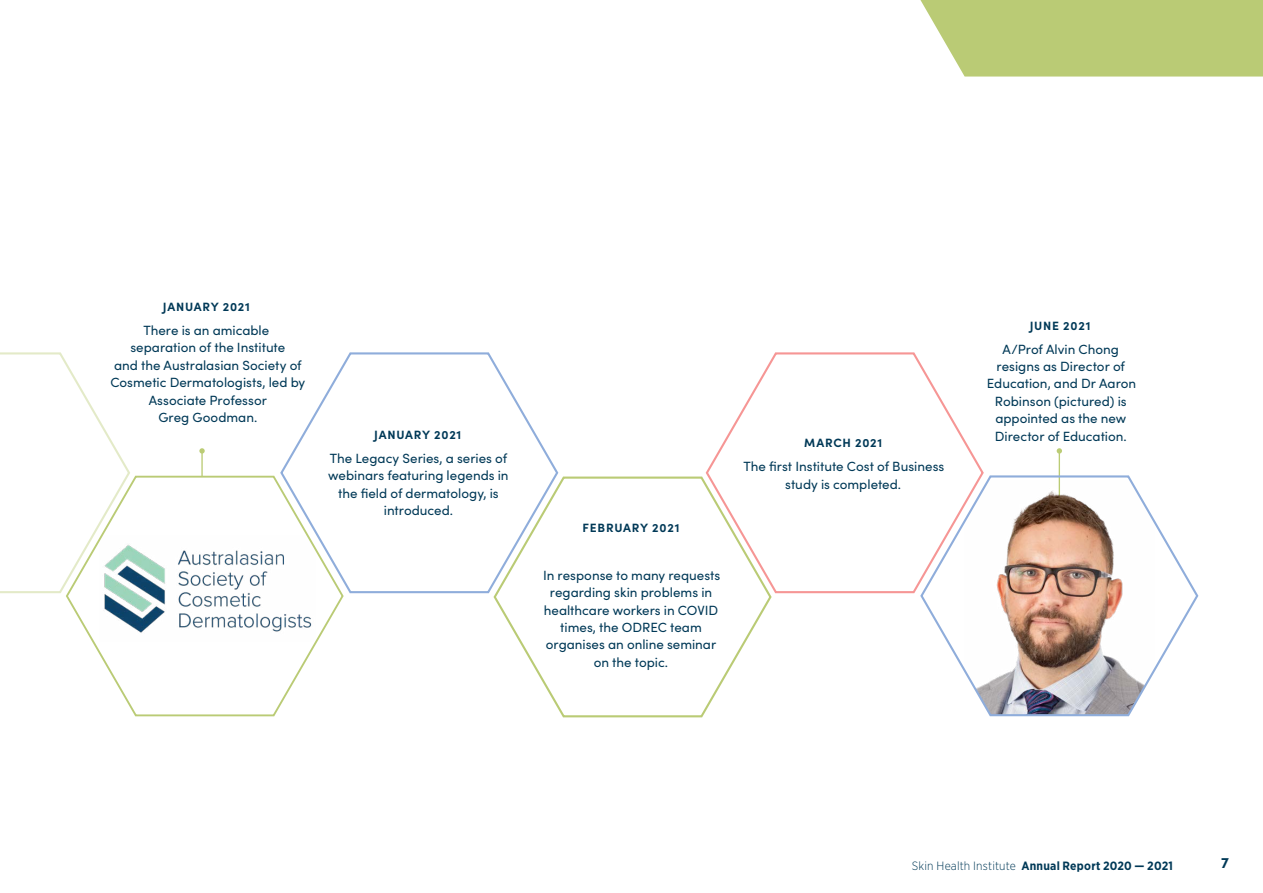
<style>
.page{position:relative;width:1263px;height:893px;background:#fff}
.page>*{position:absolute;margin:0;border:0;box-sizing:border-box;transform-origin:0 0}
.t1{font:700 15px "Sofia Pro";color:#013957}
.t2{font:13.35px/17.4px "Sofia Pro";color:#013957;text-align:center}
.t3{font:700 12px "Sofia Pro";letter-spacing:.065em;color:#013957}
.t4{font:700 12px "Gotham Narrow";letter-spacing:.02em;color:#013957}
.s1{font-weight:300}
</style>
<div class="page">
<svg style="left:0;top:352px;width:130px;height:242px"></svg>
<svg style="left:920px;top:0;width:343px;height:77px"></svg>
<hr style="left:201px;top:451px;width:2px;height:52px;background:#bbcc75">
<svg style="left:199px;top:448px;width:6px;height:6px"></svg>
<svg style="left:65px;top:474px;width:279px;height:243px"></svg>
<hr style="left:1059px;top:451px;width:1px;height:52px;background:#bbcc75">
<svg style="left:1057px;top:448px;width:5px;height:6px"></svg>
<img style="left:920px;top:474px;width:279px;height:243px">
<svg style="left:279px;top:352px;width:280px;height:242px"></svg>
<svg style="left:492px;top:475px;width:280px;height:243px"></svg>
<svg style="left:704px;top:352px;width:281px;height:242px"></svg>
<p class="t3" style="left:163px;top:297px;width:89px">JANUARY 2021</p>
<p class="t2" style="left:110px;top:321px;width:196px">There is an amicable separation of the Institute<br>and the Australasian Society of<br>Cosmetic Dermatologists, led by<br>Associate Professor<br>Greg Goodman.</p>
<p class="t3" style="left:1030px;top:316px;width:62px">JUNE 2021</p>
<p class="t2" style="left:987px;top:340px;width:151px">A/Prof Alvin Chong resigns as Director of<br>Education, and Dr Aaron<br>Robinson (pictured) is appointed as the new</p>
<p class="t3" style="left:374px;top:426px;width:89px">JANUARY 2021</p>
<p class="t2" style="left:995px;top:427px;width:134px">Director of Education.</p>
<p class="t2" style="left:328px;top:449px;width:182px">The Legacy Series, a series of webinars featuring legends in the field of dermatology, is introduced.</p>
<p class="t3" style="left:583px;top:518px;width:98px">FEBRUARY 2021</p>
<p class="t2" style="left:543px;top:566px;width:179px">In response to many requests regarding skin problems in healthcare workers in COVID times, the ODREC team organises an online seminar on the topic.</p>
<p class="t3" style="left:804px;top:434px;width:80px">MARCH 2021</p>
<p class="t2" style="left:743px;top:457px;width:202px">The first Institute Cost of Business study is completed.</p>
<p class="t4" style="left:912px;top:858px;width:262px"><span class="s1">Skin Health Institute</span> Annual Report 2020 — 2021</p>
<p class="t1" style="left:1221px;top:851px;width:9px">7</p>
</div>
